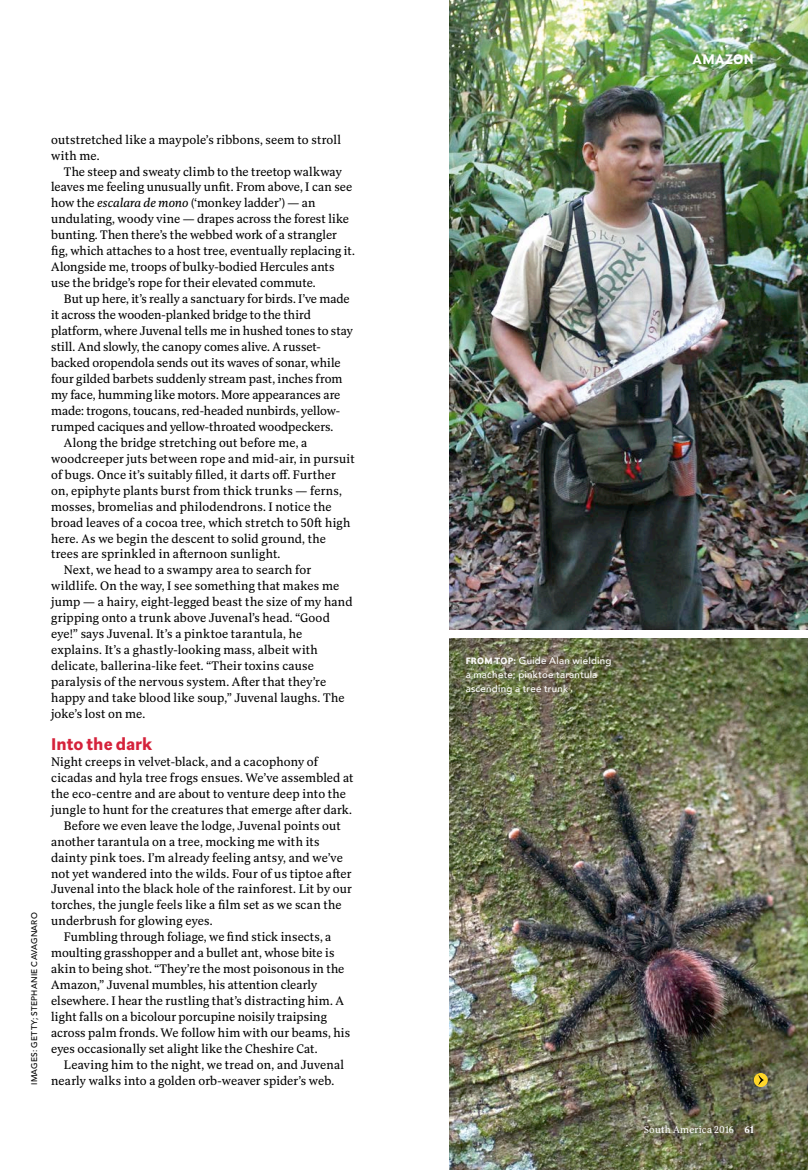
<style>
.page{position:relative;width:808px;height:1170px;background:#fff}
.page>*{position:absolute;margin:0;border:0;box-sizing:border-box;transform-origin:0 0}
.t1{font:900 16.5px "Rubiesque";letter-spacing:.005em;color:#d5223b}
.t2{font:900 13.5px "Rubiesque";letter-spacing:.025em;color:#fff}
.t3{font:12px/15.9px "Rubis";letter-spacing:.01em;color:#000}
.t4{font:12px "Rubis";letter-spacing:-.01em;color:#000}
.t5{font:500 9.75px/14.2px "Avenir";letter-spacing:.025em;color:#fff}
.t6{font:9.75px "Rubis";letter-spacing:.02em;color:#fff}
.t7{font:500 8.25px "Avenir";letter-spacing:.025em;color:#000}
.s1{font-style:italic}
.s2{font-family:"Rubiesque";font-weight:900;font-size:9px}
.s3{font-weight:700}
</style>
<div class="page">
<img style="left:450px;top:0;width:358px;height:629px">
<img style="left:450px;top:638px;width:358px;height:531px">
<svg style="left:754px;top:1072px;width:14px;height:14px"></svg>
<svg style="left:758px;top:1074px;width:6px;height:10px"></svg>
<p class="t7" style="left:27px;top:1084px;width:174px;rotate:-90deg">IMAGES: GETTY; STEPHANIE CAVAGNARO</p>
<p class="t3" style="left:51px;top:131px;width:291px">outstretched like a maypole’s ribbons, seem to stroll with me.</p>
<p class="t3" style="left:51px;top:163px;width:305px;text-indent:13px">The steep and sweaty climb to the treetop walkway leaves me feeling unusually unfit. From above, I can see how the <span class="s1">escalara de mono</span> (‘monkey ladder’) — an undulating, woody vine — drapes across the forest like bunting. Then there’s the webbed work of a strangler fig, which attaches to a host tree, eventually replacing it.<br>Alongside me, troops of bulky-bodied Hercules ants use the bridge’s rope for their elevated commute.</p>
<p class="t3" style="left:64px;top:291px;width:287px">But up here, it’s really a sanctuary for birds. I’ve made</p>
<p class="t3" style="left:51px;top:307px;width:261px">it across the wooden-planked bridge to the third</p>
<p class="t4" style="left:51px;top:322px;width:303px">platform, where Juvenal tells me in hushed tones to stay</p>
<p class="t3" style="left:51px;top:339px;width:271px">still. And slowly, the canopy comes alive. A russet-</p>
<p class="t4" style="left:51px;top:354px;width:291px">backed oropendola sends out its waves of sonar, while</p>
<p class="t3" style="left:51px;top:370px;width:293px">four gilded barbets suddenly stream past, inches from</p>
<p class="t3" style="left:51px;top:386px;width:291px">my face, humming like motors. More appearances are</p>
<p class="t3" style="left:51px;top:402px;width:291px">made: trogons, toucans, red-headed nunbirds, yellow-</p>
<p class="t3" style="left:51px;top:418px;width:284px">rumped caciques and yellow-throated woodpeckers.</p>
<p class="t3" style="left:64px;top:434px;width:245px">Along the bridge stretching out before me, a</p>
<p class="t3" style="left:51px;top:450px;width:305px">woodcreeper juts between rope and mid-air, in pursuit</p>
<p class="t3" style="left:51px;top:466px;width:286px">of bugs. Once it’s suitably filled, it darts off. Further</p>
<p class="t3" style="left:51px;top:482px;width:292px">on, epiphyte plants burst from thick trunks — ferns,</p>
<p class="t3" style="left:51px;top:498px;width:282px">mosses, bromelias and philodendrons. I notice the</p>
<p class="t3" style="left:51px;top:514px;width:301px">broad leaves of a cocoa tree, which stretch to 50ft high</p>
<p class="t3" style="left:51px;top:530px;width:276px">here. As we begin the descent to solid ground, the</p>
<p class="t3" style="left:51px;top:546px;width:231px">trees are sprinkled in afternoon sunlight.</p>
<p class="t3" style="left:64px;top:562px;width:249px">Next, we head to a swampy area to search for</p>
<p class="t3" style="left:51px;top:578px;width:289px">wildlife. On the way, I see something that makes me</p>
<p class="t3" style="left:51px;top:594px;width:303px">jump — a hairy, eight-legged beast the size of my hand</p>
<p class="t3" style="left:51px;top:610px;width:280px">gripping onto a trunk above Juvenal’s head. “Good</p>
<p class="t3" style="left:51px;top:626px;width:252px">eye!” says Juvenal. It’s a pinktoe tarantula, he</p>
<p class="t3" style="left:51px;top:642px;width:268px">explains. It’s a ghastly-looking mass, albeit with</p>
<p class="t3" style="left:51px;top:657px;width:264px">delicate, ballerina-like feet. “Their toxins cause</p>
<p class="t3" style="left:51px;top:673px;width:276px">paralysis of the nervous system. After that they’re</p>
<p class="t3" style="left:51px;top:689px;width:295px">happy and take blood like soup,” Juvenal laughs. The</p>
<p class="t3" style="left:51px;top:705px;width:96px">joke’s lost on me.</p>
<h1 class="t1" style="left:51px;top:732px;width:103px">Into the dark</h1>
<p class="t3" style="left:51px;top:753px;width:268px">Night creeps in velvet-black, and a cacophony of</p>
<p class="t3" style="left:51px;top:769px;width:304px">cicadas and hyla tree frogs ensues. We’ve assembled at</p>
<p class="t3" style="left:51px;top:785px;width:296px">the eco-centre and are about to venture deep into the</p>
<p class="t3" style="left:51px;top:801px;width:302px">jungle to hunt for the creatures that emerge after dark.</p>
<p class="t3" style="left:64px;top:817px;width:278px">Before we even leave the lodge, Juvenal points out</p>
<p class="t3" style="left:51px;top:833px;width:270px">another tarantula on a tree, mocking me with its</p>
<p class="t3" style="left:51px;top:849px;width:293px">dainty pink toes. I’m already feeling antsy, and we’ve</p>
<p class="t3" style="left:51px;top:865px;width:302px">not yet wandered into the wilds. Four of us tiptoe after</p>
<p class="t3" style="left:51px;top:881px;width:302px">Juvenal into the black hole of the rainforest. Lit by our</p>
<p class="t3" style="left:51px;top:897px;width:292px">torches, the jungle feels like a film set as we scan the</p>
<p class="t3" style="left:51px;top:913px;width:163px">underbrush for glowing eyes.</p>
<p class="t3" style="left:64px;top:928px;width:269px">Fumbling through foliage, we find stick insects, a</p>
<p class="t3" style="left:51px;top:944px;width:285px">moulting grasshopper and a bullet ant, whose bite is</p>
<p class="t3" style="left:51px;top:960px;width:295px">akin to being shot. “They’re the most poisonous in the</p>
<p class="t3" style="left:51px;top:976px;width:267px">Amazon,” Juvenal mumbles, his attention clearly</p>
<p class="t3" style="left:51px;top:992px;width:294px">elsewhere. I hear the rustling that’s distracting him. A</p>
<p class="t3" style="left:51px;top:1008px;width:277px">light falls on a bicolour porcupine noisily traipsing</p>
<p class="t3" style="left:51px;top:1024px;width:301px">across palm fronds. We follow him with our beams, his</p>
<p class="t3" style="left:51px;top:1040px;width:268px">eyes occasionally set alight like the Cheshire Cat.</p>
<p class="t3" style="left:64px;top:1056px;width:282px">Leaving him to the night, we tread on, and Juvenal</p>
<p class="t3" style="left:51px;top:1072px;width:284px">nearly walks into a golden orb-weaver spider’s web.</p>
<p class="t2" style="left:692px;top:50px;width:63px">AMAZON</p>
<p class="t5" style="left:466px;top:652px;width:147px"><span class="s2">FROM TOP:</span> Guide Alan wielding a machete; pinktoe tarantula ascending a tree trunk</p>
<p class="t6" style="left:644px;top:1122px;width:112px">South America 2016 <span class="s3">61</span></p>
</div>
